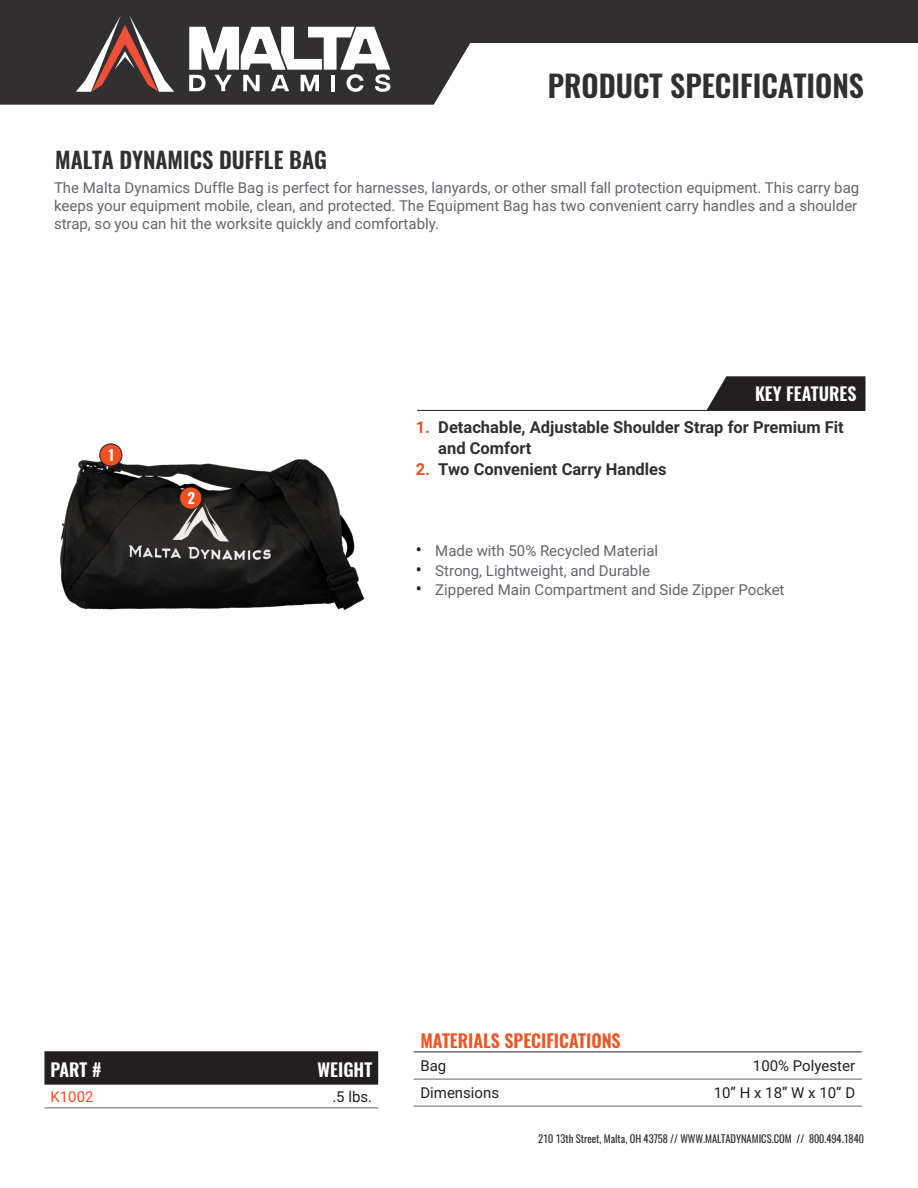
<style>
.page{position:relative;width:918px;height:1188px;background:#fff}
.page>*{position:absolute;margin:0;border:0;box-sizing:border-box;transform-origin:0 0}
.t1{font:600 30px "Oswald";color:#312f30}
.t2{font:600 22.5px "Oswald";color:#312f30}
.t3{font:600 18px "Oswald";color:#f15524}
.t4{font:600 18px "Oswald";color:#fff}
.t5{font:700 16.5px/21px "Roboto";color:#312f30}
.intro{font:15px/18px "Roboto";color:#63656a}
.t6{font:15px "Roboto";color:#231f20}
.t7{font:15px "Roboto";color:#f15122}
.t8{font:600 14.7px "Oswald";color:#fff}
.t9{font:10.5px "Oswald";color:#312f30}
.s1{color:#f15122}
.s2{font-size:18px;color:#231f20}
</style>
<div class="page">
<div style="left:0;top:0;width:471px;height:105px;background:#312f30"></div>
<div style="left:445px;top:0;width:473px;height:43px;background:#312f30"></div>
<svg style="left:76px;top:15px;width:98px;height:77px;background:#634e4d"></svg>
<svg style="left:189px;top:27px;width:201px;height:65px"></svg>
<img style="left:60px;top:454px;width:305px;height:156px">
<svg style="left:707px;top:376px;width:159px;height:35px;background:#322f30"></svg>
<div style="left:100px;top:444px;width:22px;height:22px;background:#f15122;border-radius:50%"></div>
<div style="left:99px;top:444px;width:23px;height:22px;border:1px solid #231f20;border-radius:50%"></div>
<div style="left:180px;top:487px;width:22px;height:22px;background:#f15122;border-radius:50%"></div>
<div style="left:179px;top:487px;width:23px;height:23px;border:1px solid #231f20;border-radius:50%"></div>
<hr style="left:414px;top:1052px;width:183px;height:1px;background:#231f20">
<hr style="left:597px;top:1052px;width:265px;height:1px;background:#231f20">
<hr style="left:414px;top:1079px;width:183px;height:1px;background:#63656a">
<hr style="left:597px;top:1079px;width:265px;height:1px;background:#63656a">
<hr style="left:414px;top:1106px;width:183px;height:1px;background:#63656a">
<hr style="left:597px;top:1106px;width:265px;height:1px;background:#63656a">
<hr style="left:417px;top:410px;width:448px;height:1px;background:#231f20">
<div style="left:44px;top:1051px;width:334px;height:34px;background:#231f20"></div>
<hr style="left:44px;top:1108px;width:111px;height:1px;background:#63656a">
<hr style="left:155px;top:1108px;width:223px;height:1px;background:#63656a">
<h1 class="t1" style="left:548px;top:64px;width:318px">PRODUCT SPECIFICATIONS</h1>
<p class="t2" style="left:55px;top:144px;width:273px">MALTA DYNAMICS DUFFLE BAG</p>
<p class="intro" style="left:54px;top:178px;width:807px">The Malta Dynamics Duffle Bag is perfect for harnesses, lanyards, or other small fall protection equipment. This carry bag keeps your equipment mobile, clean, and protected. The Equipment Bag has two convenient carry handles and a shoulder strap, so you can hit the worksite quickly and comfortably.</p>
<p class="t8" style="left:108px;top:445px;width:9px">1</p>
<p class="t8" style="left:187px;top:488px;width:9px">2</p>
<p class="t4" style="left:755px;top:381px;width:103px">KEY FEATURES</p>
<p class="t5" style="left:438px;top:416px;width:407px;text-indent:-22px"><span class="s1">1.</span> Detachable, Adjustable Shoulder Strap for Premium Fit and Comfort</p>
<p class="t5" style="left:416px;top:458px;width:252px"><span class="s1">2.</span> Two Convenient Carry Handles</p>
<p class="intro" style="left:416px;top:541px;width:244px"><span class="s2">•</span> Made with 50% Recycled Material</p>
<p class="intro" style="left:416px;top:561px;width:236px"><span class="s2">•</span> Strong, Lightweight, and Durable</p>
<p class="intro" style="left:416px;top:580px;width:370px"><span class="s2">•</span> Zippered Main Compartment and Side Zipper Pocket</p>
<p class="t4" style="left:50px;top:1057px;width:52px">PART #</p>
<p class="t4" style="left:318px;top:1057px;width:56px">WEIGHT</p>
<p class="t7" style="left:50px;top:1086px;width:45px">K1002</p>
<p class="t6" style="left:332px;top:1086px;width:41px">.5 lbs.</p>
<p class="t3" style="left:420px;top:1028px;width:202px">MATERIALS SPECIFICATIONS</p>
<p class="t6" style="left:420px;top:1055px;width:27px">Bag</p>
<p class="t6" style="left:753px;top:1055px;width:104px">100% Polyester</p>
<p class="t6" style="left:420px;top:1082px;width:80px">Dimensions</p>
<p class="t6" style="left:714px;top:1082px;width:143px">10” H x 18” W x 10” D</p>
<p class="t9" style="left:538px;top:1131px;width:327px">210 13th Street, Malta, OH 43758 // WWW.MALTADYNAMICS.COM // 800.494.1840</p>
</div>
